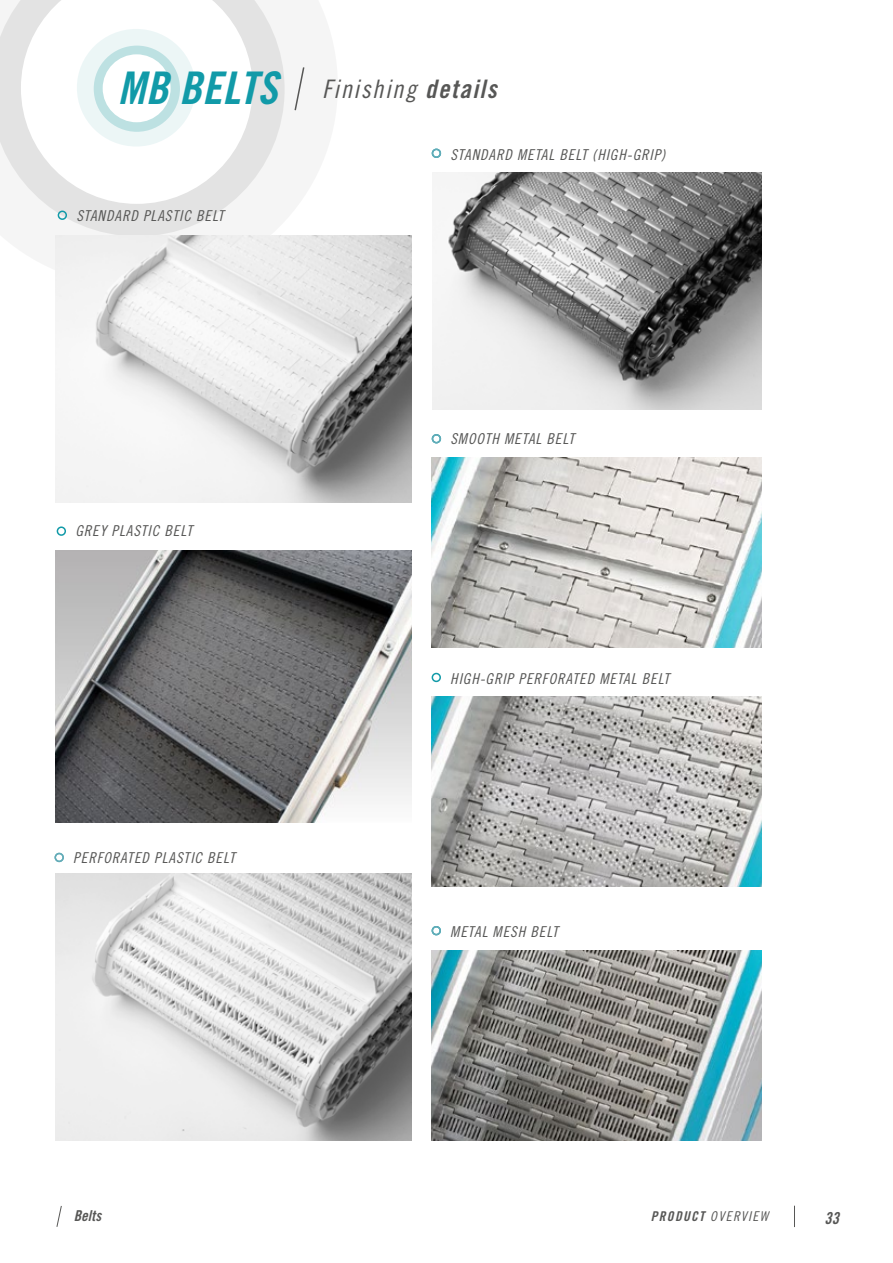
<style>
.page{position:relative;width:893px;height:1263px;background:#fff}
.page>*{position:absolute;margin:0;border:0;box-sizing:border-box;transform-origin:0 0}
.t1{font:25.5px "Trade Gothic LT Std Cn 18 Obl";letter-spacing:.06em;color:#575756}
.t2{font:16.5px "Trade Gothic LT Std Bd Cn 20 Obl";color:#575756}
.t3{font:15px "Trade Gothic LT Std Cn 18 Obl";letter-spacing:.06em;color:#575756}
.t4{font:15px "Trade Gothic LT Std Bd Cn 20 Obl";color:#575756}
.t5{font:13.5px "Trade Gothic LT Std Cn 18 Obl";letter-spacing:.1em;color:#575756}
.s1{font-family:"Trade Gothic LT Std Bd Cn 20 Obl";font-size:45px;color:#119aa8}
.s2{font-family:"Trade Gothic LT Std Bd Cn 20 Obl"}
</style>
<div class="page">
<svg style="left:56px;top:1206px;width:6px;height:21px"></svg>
<svg style="left:794px;top:1206px;width:1px;height:21px"></svg>
<svg style="left:0;top:0;width:285px;height:236px;fill:#e3e3e3"></svg>
<svg style="left:21px;top:0;width:232px;height:204px"></svg>
<div style="left:77px;top:29px;width:119px;height:118px;background:#ecf6f6;border-radius:50%"></div>
<div style="left:94px;top:46px;width:86px;height:86px;background:#bde1e2;border-radius:50%"></div>
<div style="left:103px;top:54px;width:68px;height:68px;background:#fff;border-radius:50%"></div>
<div style="left:58px;top:211px;width:9px;height:9px;border:2px solid #119aa8;border-radius:50%"></div>
<div style="left:57px;top:526px;width:9px;height:10px;border:2px solid #119aa8;border-radius:50%"></div>
<div style="left:432px;top:673px;width:9px;height:9px;border:2px solid #119aa8;border-radius:50%"></div>
<img style="left:56px;top:873px;width:355px;height:267px">
<img style="left:56px;top:550px;width:355px;height:272px">
<img style="left:432px;top:173px;width:329px;height:236px">
<img style="left:432px;top:458px;width:329px;height:189px">
<img style="left:432px;top:950px;width:329px;height:190px">
<img style="left:56px;top:235px;width:355px;height:267px">
<img style="left:432px;top:696px;width:329px;height:190px">
<div style="left:55px;top:853px;width:9px;height:9px;border:2px solid #63acb8;border-radius:50%"></div>
<div style="left:432px;top:434px;width:9px;height:9px;border:2px solid #63acb8;border-radius:50%"></div>
<div style="left:432px;top:149px;width:9px;height:9px;border:2px solid #63acb8;border-radius:50%"></div>
<div style="left:432px;top:926px;width:9px;height:9px;border:2px solid #63acb8;border-radius:50%"></div>
<svg style="left:294px;top:67px;width:11px;height:44px"></svg>
<h1 class="t1" style="left:118px;top:74px;width:380px"><span class="s1">MB BELTS</span> Finishing <span class="s2">details</span></h1>
<p class="t3" style="left:76px;top:206px;width:149px">STANDARD PLASTIC BELT</p>
<p class="t3" style="left:75px;top:522px;width:118px">GREY PLASTIC BELT</p>
<p class="t3" style="left:73px;top:848px;width:163px">PERFORATED PLASTIC BELT</p>
<p class="t4" style="left:74px;top:1206px;width:29px">Belts</p>
<p class="t3" style="left:450px;top:145px;width:217px">STANDARD METAL BELT (HIGH-GRIP)</p>
<p class="t3" style="left:450px;top:430px;width:125px">SMOOTH METAL BELT</p>
<p class="t3" style="left:450px;top:670px;width:221px">HIGH-GRIP PERFORATED METAL BELT</p>
<p class="t3" style="left:450px;top:923px;width:109px">METAL MESH BELT</p>
<p class="t5" style="left:651px;top:1208px;width:119px"><span class="s2">PRODUCT</span> OVERVIEW</p>
<p class="t2" style="left:824px;top:1208px;width:16px">33</p>
</div>
